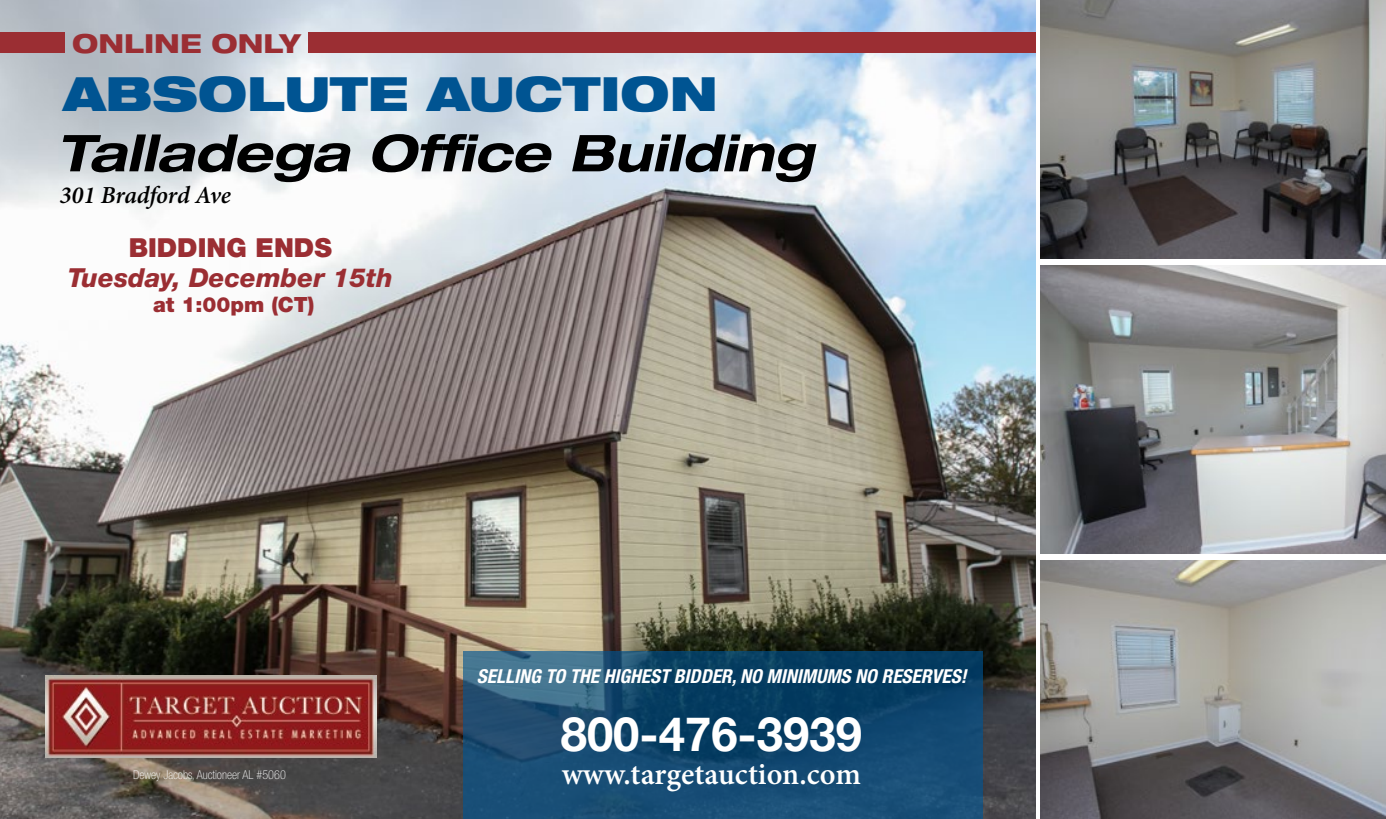
<style>
.page{position:relative;width:1386px;height:819px;background:#fff}
.page>*{position:absolute;margin:0;border:0;box-sizing:border-box;transform-origin:0 0}
.t1{font:italic 700 expanded 50.75px "Helvetica Neue LT Std";color:#000}
.t2{font:900 expanded 47.25px "Helvetica Neue LT Std";color:#005492}
.t3{font:700 47.25px "Helvetica Neue";color:#fff}
.t4{font:700 33.25px "Adobe Devanagari";color:#fff}
.t5{font:italic 800 26.25px "Helvetica Neue LT Std";color:#9b2e33}
.t6{font:900 26.25px "Helvetica Neue LT Std";color:#9b2e33}
.t7{font:800 expanded 26.25px "Helvetica Neue LT Std";color:#9b2e33}
.t8{font:italic 600 24.5px "Minion Pro";letter-spacing:-.005em;color:#000}
.t9{font:900 21px "Helvetica Neue LT Std";color:#9b2e33}
.t10{font:italic 700 condensed 19.25px "Helvetica Neue LT Std";color:#fff}
.t11{font:100 condensed 12.25px "Helvetica Neue LT Std";color:#fff}
</style>
<div class="page">
<img style="left:0;top:0;width:1036px;height:819px">
<img style="left:1041px;top:0;width:345px;height:259px">
<img style="left:1041px;top:265px;width:345px;height:289px">
<img style="left:1041px;top:560px;width:345px;height:259px">
<img style="left:46px;top:676px;width:331px;height:82px">
<svg style="left:464px;top:651px;width:519px;height:168px;background:#154a6f"></svg>
<div style="left:309px;top:33px;width:727px;height:20px;background:#9b2e33"></div>
<div style="left:0;top:33px;width:64px;height:20px;background:#9b2e33"></div>
<h3 class="t7" style="left:72px;top:27px;width:230px">ONLINE ONLY</h3>
<h2 class="t2" style="left:63px;top:63px;width:656px">ABSOLUTE AUCTION</h2>
<h1 class="t1" style="left:57px;top:121px;width:758px">Talladega Office Building</h1>
<p class="t8" style="left:59px;top:178px;width:173px">301 Bradford Ave</p>
<h3 class="t6" style="left:129px;top:232px;width:205px">BIDDING ENDS</h3>
<h3 class="t5" style="left:68px;top:262px;width:326px">Tuesday, December 15th</h3>
<p class="t9" style="left:153px;top:292px;width:163px">at 1:00pm (CT)</p>
<p class="t11" style="left:133px;top:768px;width:154px">Dewey Jacobs, Auctioneer AL #5060</p>
<p class="t10" style="left:477px;top:664px;width:491px">SELLING TO THE HIGHEST BIDDER, NO MINIMUMS NO RESERVES!</p>
<h2 class="t3" style="left:561px;top:697px;width:303px">800-476-3939</h2>
<h3 class="t4" style="left:562px;top:755px;width:301px">www.targetauction.com</h3>
</div>
